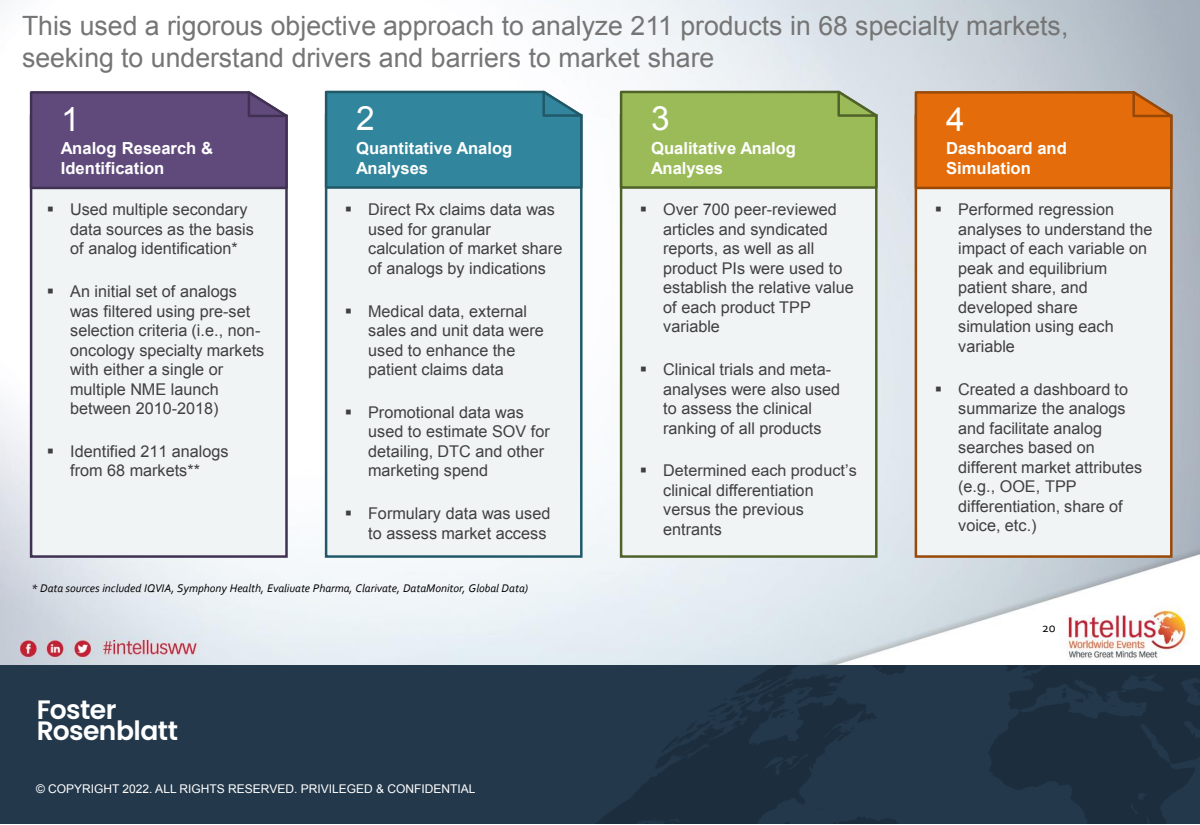
<style>
.page{position:relative;width:1200px;height:825px;background:#fff}
.page>*{position:absolute;margin:0;border:0;box-sizing:border-box;transform-origin:0 0}
.t1{font:33.4px "Arial";color:#fff}
.t2{font:26.6px/32px "Arial";color:#757575}
.t3{font:600 26.6px/21.1px "Poppins";letter-spacing:-.02em;color:#fff}
.t4{font:700 16.6px/20px "Arial";color:#fff}
.t5{font:16.2px/19.5px "Arial";color:#404040}
.t6{font:13.4px "Corbel";color:#000}
.t7{font:12px "Arial";color:#fff}
.t8{font:italic 11.6px "Corbel";letter-spacing:-.005em;color:#000}
</style>
<div class="page">
<img style="left:0;top:0;width:1200px;height:665px">
<div style="left:31px;top:116px;width:255px;height:441px;background:#f0f4f4"></div>
<div style="left:30px;top:115px;width:258px;height:443px;border:2px solid #403152"></div>
<svg style="left:29px;top:88px;width:266px;height:102px;background:#6a5782"></svg>
<div style="left:326px;top:115px;width:255px;height:442px;background:#f0f4f4"></div>
<div style="left:325px;top:114px;width:258px;height:444px;border:2px solid #215968"></div>
<svg style="left:324px;top:87px;width:266px;height:103px;background:#428ca1"></svg>
<div style="left:621px;top:115px;width:255px;height:442px;background:#f0f4f4"></div>
<div style="left:620px;top:114px;width:258px;height:444px;border:2px solid #4f6228"></div>
<svg style="left:619px;top:87px;width:266px;height:103px;background:#9cb963"></svg>
<div style="left:916px;top:116px;width:255px;height:441px;background:#f0f4f4"></div>
<div style="left:915px;top:115px;width:258px;height:443px;border:2px solid #984807"></div>
<svg style="left:913px;top:88px;width:267px;height:102px;background:#db711b"></svg>
<img style="left:0;top:665px;width:1200px;height:159px">
<h2 class="t2" style="left:22px;top:10px;width:1048px">This used a rigorous objective approach to analyze 211 products in 68 specialty markets, seeking to understand drivers and barriers to market share</h2>
<h1 class="t1" style="left:61px;top:97px;width:20px">1</h1>
<p class="t4" style="left:61px;top:139px;width:154px">Analog Research &amp;<br>Identification</p>
<h1 class="t1" style="left:356px;top:97px;width:20px">2</h1>
<p class="t4" style="left:356px;top:139px;width:158px">Quantitative Analog<br>Analyses</p>
<h1 class="t1" style="left:651px;top:97px;width:20px">3</h1>
<p class="t4" style="left:651px;top:139px;width:147px">Qualitative Analog<br>Analyses</p>
<h1 class="t1" style="left:946px;top:97px;width:20px">4</h1>
<p class="t4" style="left:946px;top:139px;width:122px">Dashboard and<br>Simulation</p>
<p class="t5" style="left:70px;top:200px;width:185px;text-indent:-23px">▪ Used multiple secondary data sources as the basis of analog identification*</p>
<p class="t5" style="left:70px;top:282px;width:196px;text-indent:-23px">▪ An initial set of analogs was filtered using pre-set selection criteria (i.e., non&shy;oncology specialty markets with either a single or multiple NME launch between 2010-2018)</p>
<p class="t5" style="left:47px;top:442px;width:183px;text-align:center">▪ Identified 211 analogs from 68 markets**</p>
<p class="t5" style="left:368px;top:200px;width:196px;text-indent:-23px">▪ Direct Rx claims data was used for granular calculation of market share of analogs by indications</p>
<p class="t5" style="left:368px;top:301px;width:177px;text-indent:-23px">▪ Medical data, external sales and unit data were used to enhance the patient claims data</p>
<p class="t5" style="left:368px;top:403px;width:183px;text-indent:-23px">▪ Promotional data was used to estimate SOV for detailing, DTC and other marketing spend</p>
<p class="t5" style="left:345px;top:504px;width:207px;text-align:right">▪ Formulary data was used to assess market access</p>
<p class="t8" style="left:32px;top:581px;width:498px">* Data sources included IQVIA, Symphony Health, Evaliuate Pharma, Clarivate, DataMonitor, Global Data)</p>
<h2 class="t3" style="left:37px;top:701px;width:143px">Foster<br>Rosenblatt</h2>
<p class="t7" style="left:36px;top:781px;width:441px">© COPYRIGHT 2022. ALL RIGHTS RESERVED. PRIVILEGED &amp; CONFIDENTIAL</p>
<p class="t5" style="left:663px;top:200px;width:192px;text-indent:-23px">▪ Over 700 peer-reviewed articles and syndicated reports, as well as all product PIs were used to establish the relative value of each product TPP variable</p>
<p class="t5" style="left:663px;top:360px;width:179px;text-indent:-23px">▪ Clinical trials and meta&shy;analyses were also used to assess the clinical ranking of all products</p>
<p class="t5" style="left:663px;top:461px;width:195px;text-indent:-23px">▪ Determined each product’s clinical differentiation versus the previous entrants</p>
<p class="t5" style="left:958px;top:200px;width:196px;text-indent:-23px">▪ Performed regression analyses to understand the impact of each variable on peak and equilibrium patient share, and developed share simulation using each variable</p>
<p class="t5" style="left:958px;top:379px;width:186px;text-indent:-23px">▪ Created a dashboard to summarize the analogs and facilitate analog searches based on different market attributes (e.g., OOE, TPP differentiation, share of voice, etc.)</p>
<p class="t6" style="left:1042px;top:619px;width:15px">20</p>
</div>
